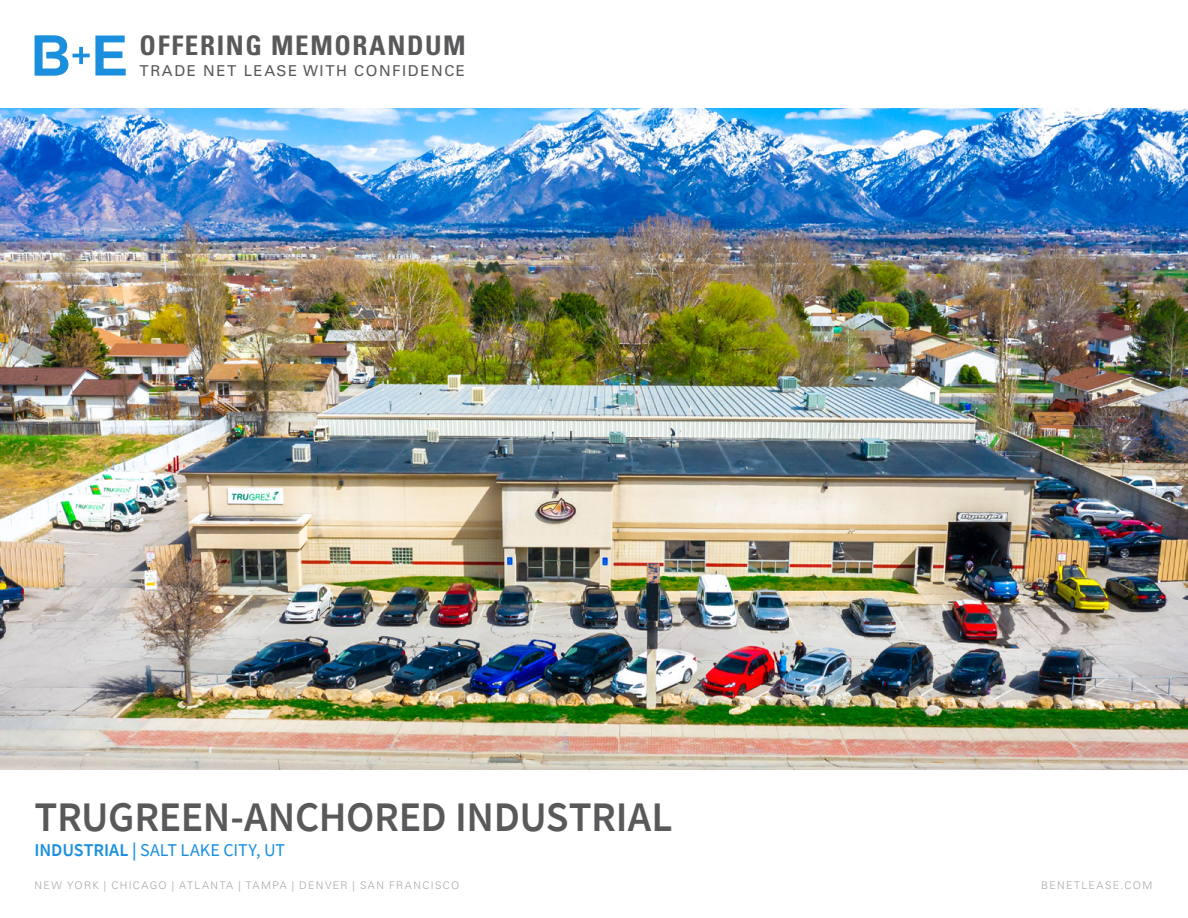
<style>
.page{position:relative;width:1188px;height:918px;background:#fff}
.page>*{position:absolute;margin:0;border:0;box-sizing:border-box;transform-origin:0 0}
.t1{font:600 42px "Source Sans Pro";letter-spacing:-.01em;color:#59595b}
.t2{font:700 condensed 27px "Univers LT Std";letter-spacing:.06em;color:#59595b}
.t3{font:18px "Source Sans Pro";letter-spacing:.005em;color:#198fde}
.t4{font:15px "Univers LT Std";letter-spacing:.105em;color:#59595b}
.t5{font:300 10.5px "Univers LT Std";letter-spacing:.13em;color:#a5a7aa}
.s1{font-weight:600}
</style>
<div class="page">
<svg style="left:35px;top:35px;width:91px;height:41px"></svg>
<img style="left:0;top:108px;width:1188px;height:662px">
<h2 class="t2" style="left:140px;top:29px;width:328px">OFFERING MEMORANDUM</h2>
<h3 class="t4" style="left:140px;top:62px;width:327px">TRADE NET LEASE WITH CONFIDENCE</h3>
<h1 class="t1" style="left:35px;top:789px;width:639px">TRUGREEN-ANCHORED INDUSTRIAL</h1>
<h3 class="t3" style="left:35px;top:838px;width:252px"><span class="s1">INDUSTRIAL |</span> SALT LAKE CITY, UT</h3>
<p class="t5" style="left:35px;top:878px;width:426px">NEW YORK | CHICAGO | ATLANTA | TAMPA | DENVER | SAN FRANCISCO</p>
<p class="t5" style="left:1041px;top:878px;width:113px">BENETLEASE.COM</p>
</div>
